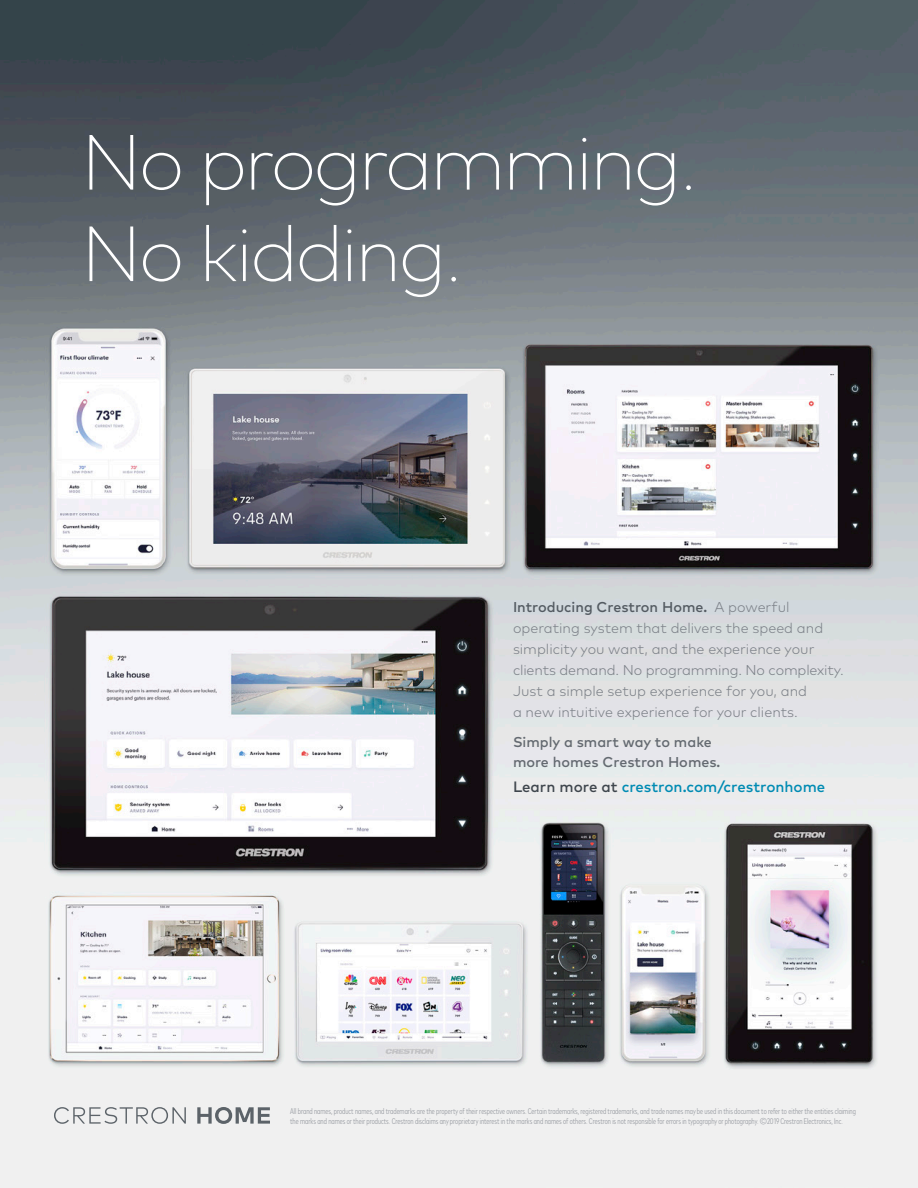
<style>
.page{position:relative;width:918px;height:1188px;background:#fff}
.page>*{position:absolute;margin:0;border:0;box-sizing:border-box;transform-origin:0 0}
.t1{font:300 expanded 78px "Mark Pro";letter-spacing:-.04em;color:#fff}
.t2{font:500 15px "Mark Pro";color:#008bb3}
.t3{font:300 14.25px/21px "Mark Pro";color:#7c8188}
.t4{font:500 14.25px/19.5px "Mark Pro";color:#646a71}
.t5{font:300 condensed 8.25px/10.5px "Mark Pro";color:#8e9299}
.s1{font-weight:500;color:#545b62}
.s2{color:#3f464d}
</style>
<div class="page">
<img style="left:0;top:0;width:918px;height:1188px">
<svg style="left:54px;top:1107px;width:132px;height:17px"></svg>
<svg style="left:197px;top:1107px;width:73px;height:17px"></svg>
<p class="t1" style="left:81px;top:104px;width:619px">No programming.</p>
<p class="t1" style="left:81px;top:195px;width:384px">No kidding.</p>
<p class="t3" style="left:513px;top:595px;width:332px"><span class="s1">Introducing Crestron Home.</span> A powerful operating system that delivers the speed and simplicity you want, and the experience your clients demand. No programming. No complexity.<br>Just a simple setup experience for you, and<br>a new intuitive experience for your clients.</p>
<p class="t4" style="left:513px;top:731px;width:209px">Simply a smart way to make more homes Crestron Homes.</p>
<p class="t2" style="left:513px;top:775px;width:314px"><span class="s2">Learn more at</span> crestron.com/crestronhome</p>
<p class="t5" style="left:290px;top:1105px;width:567px">All brand names, product names, and trademarks are the property of their respective owners. Certain trademarks, registered trademarks, and trade names may be used in this document to refer to either the entities claiming the marks and names or their products. Crestron disclaims any proprietary interest in the marks and names of others. Crestron is not responsible for errors in typography or photography. ©2019 Crestron Electronics, Inc.</p>
</div>
